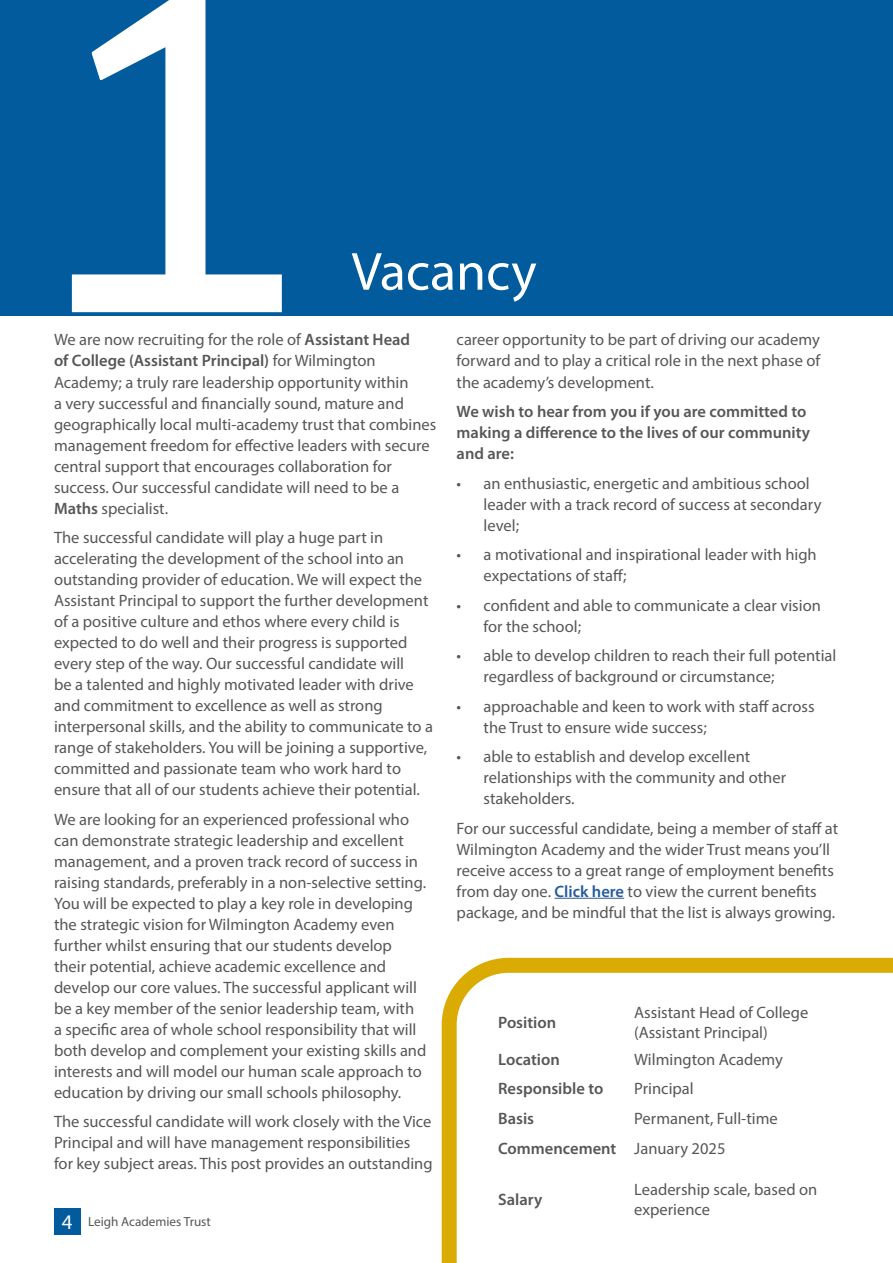
<style>
.page{position:relative;width:893px;height:1263px;background:#fff}
.page>*{position:absolute;margin:0;border:0;box-sizing:border-box;transform-origin:0 0}
.t1{font:454.5px "Amiko";color:#fff}
.t2{font:54px "Myriad Pro";color:#fff}
.t3{font:16.5px/21px "Myriad Pro";color:#575756}
.t4{font:600 16.5px/21px "Myriad Pro";color:#575756}
.t5{font:13.2px "Myriad Pro";color:#575756}
.s1{font-weight:600}
.s2{font-weight:600;color:#275b9b}
.s3{font-size:20.85px;color:#fff}
</style>
<div class="page">
<div style="left:0;top:0;width:893px;height:315px;background:#015b9d"></div>
<div style="left:54px;top:1208px;width:26px;height:26px;background:#015b9d"></div>
<svg style="left:441px;top:957px;width:452px;height:306px"></svg>
<hr style="left:555px;top:898px;width:69px;height:1px;background:#275b9b">
<h1 class="t1" style="left:36px;top:-110px;width:283px">1</h1>
<h2 class="t2" style="left:351px;top:238px;width:187px">Vacancy</h2>
<p class="t3" style="left:54px;top:329px;width:384px">We are now recruiting for the role of <span class="s1">Assistant Head<br>of College (Assistant Principal)</span> for Wilmington Academy; a truly rare leadership opportunity within<br>a very successful and financially sound, mature and geographically local multi-academy trust that combines management freedom for effective leaders with secure central support that encourages collaboration for success. Our successful candidate will need to be a <span class="s1">Maths</span> specialist.</p>
<p class="t3" style="left:54px;top:527px;width:380px">The successful candidate will play a huge part in accelerating the development of the school into an outstanding provider of education. We will expect the Assistant Principal to support the further development of a positive culture and ethos where every child is expected to do well and their progress is supported every step of the way. Our successful candidate will<br>be a talented and highly motivated leader with drive and commitment to excellence as well as strong interpersonal skills, and the ability to communicate to a range of stakeholders. You will be joining a supportive, committed and passionate team who work hard to ensure that all of our students achieve their potential.</p>
<p class="t3" style="left:54px;top:808px;width:374px">We are looking for an experienced professional who can demonstrate strategic leadership and excellent management, and a proven track record of success in raising standards, preferably in a non-selective setting.<br>You will be expected to play a key role in developing the strategic vision for Wilmington Academy even further whilst ensuring that our students develop their potential, achieve academic excellence and develop our core values. The successful applicant will be a key member of the senior leadership team, with<br>a specific area of whole school responsibility that will both develop and complement your existing skills and interests and will model our human scale approach to education by driving our small schools philosophy.</p>
<p class="t3" style="left:54px;top:1111px;width:380px">The successful candidate will work closely with the Vice<br>Principal and will have management responsibilities for key subject areas. This post provides an outstanding</p>
<p class="t3" style="left:457px;top:329px;width:365px;text-align:justify">career opportunity to be part of driving our academy forward and to play a critical role in the next phase of the academy’s development.</p>
<p class="t4" style="left:457px;top:401px;width:355px">We wish to hear from you if you are committed to making a difference to the lives of our community and are:</p>
<p class="t3" style="left:484px;top:472px;width:339px;text-indent:-27px">• an enthusiastic, energetic and ambitious school leader with a track record of success at secondary level;</p>
<p class="t3" style="left:484px;top:544px;width:335px;text-indent:-27px">• a motivational and inspirational leader with high expectations of staff;</p>
<p class="t3" style="left:484px;top:594px;width:339px;text-indent:-27px">• confident and able to communicate a clear vision for the school;</p>
<p class="t3" style="left:484px;top:645px;width:354px;text-indent:-27px">• able to develop children to reach their full potential regardless of background or circumstance;</p>
<p class="t3" style="left:484px;top:695px;width:332px;text-indent:-27px">• approachable and keen to work with staff across the Trust to ensure wide success;</p>
<p class="t3" style="left:484px;top:746px;width:304px;text-indent:-27px">• able to establish and develop excellent relationships with the community and other stakeholders.</p>
<p class="t3" style="left:457px;top:817px;width:383px">For our successful candidate, being a member of staff at Wilmington Academy and the wider Trust means you’ll receive access to a great range of employment benefits from day one. <span class="s2">Click here</span> to view the current benefits package, and be mindful that the list is always growing.</p>
<p class="t4" style="left:498px;top:1011px;width:59px">Position</p>
<p class="t3" style="left:634px;top:1002px;width:176px;line-height:19.8px">Assistant Head of College (Assistant Principal)</p>
<p class="t4" style="left:498px;top:1048px;width:63px">Location</p>
<p class="t3" style="left:634px;top:1048px;width:150px">Wilmington Academy</p>
<p class="t4" style="left:498px;top:1078px;width:107px">Responsible to</p>
<p class="t3" style="left:634px;top:1078px;width:61px">Principal</p>
<p class="t4" style="left:498px;top:1108px;width:37px">Basis</p>
<p class="t3" style="left:498px;top:1103px;width:281px;line-height:29.7px;text-indent:136px">Permanent, Full-time<br><span class="s1">Commencement</span> January 2025</p>
<p class="t4" style="left:498px;top:1188px;width:46px">Salary</p>
<p class="t3" style="left:634px;top:1179px;width:185px;line-height:19.8px">Leadership scale, based on experience</p>
<p class="t5" style="left:62px;top:1213px;width:151px"><span class="s3">4</span> Leigh Academies Trust</p>
</div>
